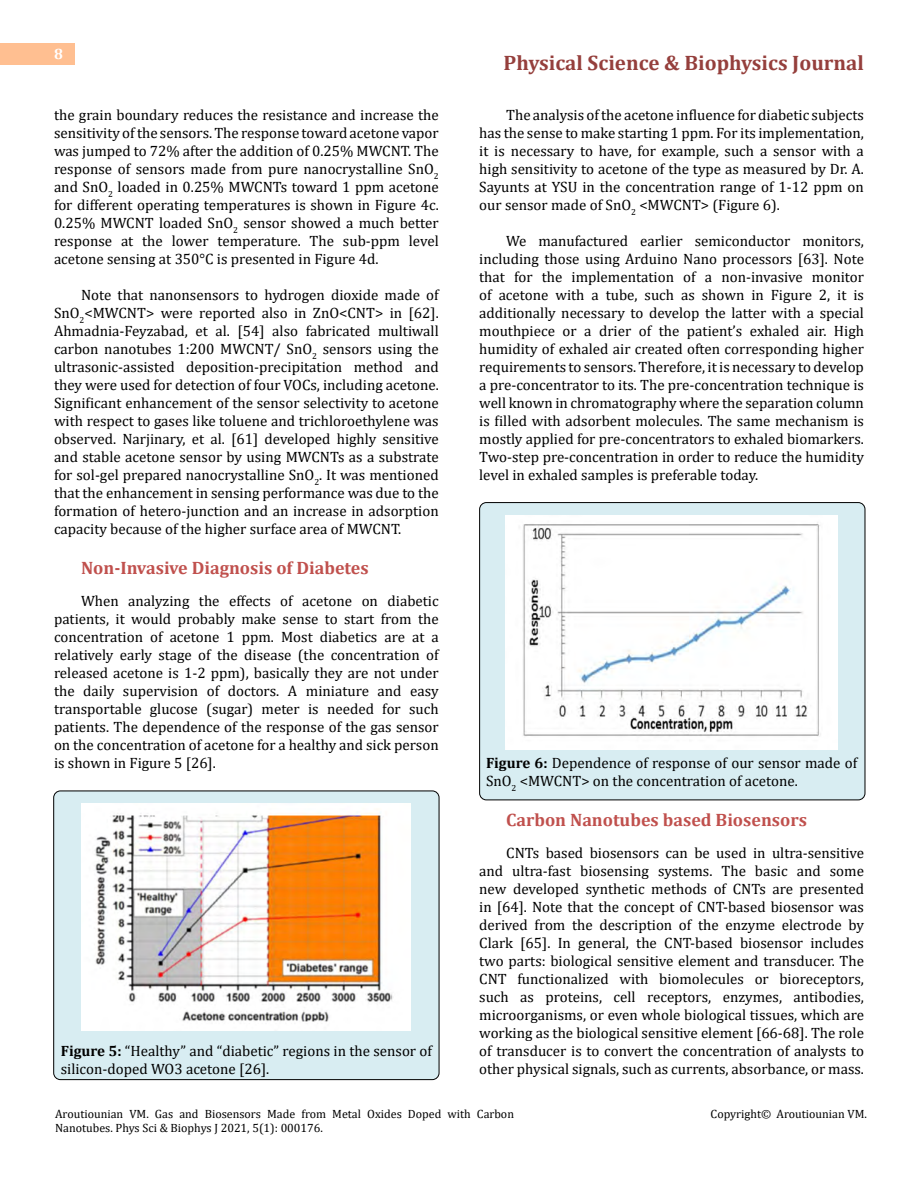
<style>
.page{position:relative;width:918px;height:1188px;background:#fff}
.page>*{position:absolute;margin:0;border:0;box-sizing:border-box;transform-origin:0 0}
.t1{font:700 21px "Cambria";color:#953f3c}
.t2{font:700 18px "Cambria";color:#c0504d}
.t3{font:15px/18px "Cambria";color:#000;text-align:justify}
.t4{font:700 15px "Cambria";color:#fff}
.t5{font:12px/14.4px "Cambria";color:#000}
.s1{font-weight:700}
</style>
<div class="page">
<div style="left:0;top:43px;width:75px;height:21px;background:#ffbf91"></div>
<div style="left:480px;top:503px;width:385px;height:297px;background:#d8edf2;border-radius:7px"></div>
<div style="left:479px;top:502px;width:386px;height:298px;border:1px solid #000;border-radius:7px"></div>
<div style="left:54px;top:791px;width:385px;height:289px;background:#d8edf2;border-radius:7px"></div>
<div style="left:53px;top:791px;width:386px;height:289px;border:1px solid #000;border-radius:7px"></div>
<img style="left:82px;top:804px;width:329px;height:226px">
<img style="left:506px;top:516px;width:331px;height:233px">
<p class="t4" style="left:54px;top:44px;width:10px">8</p>
<p class="t3" style="left:54px;top:105px;width:386px">the grain boundary reduces the resistance and increase the sensitivity of the sensors. The response toward acetone vapor was jumped to 72% after the addition of 0.25% MWCNT. The response of sensors made from pure nanocrystalline SnO<sub>2 </sub>and SnO<sub>2</sub> loaded in 0.25% MWCNTs toward 1 ppm acetone for different operating temperatures is shown in Figure 4c.<br>0.25% MWCNT loaded SnO<sub>2</sub> sensor showed a much better response at the lower temperature. The sub-ppm level acetone sensing at 350°C is presented in Figure 4d.</p>
<p class="t3" style="left:54px;top:285px;width:386px;text-indent:27px">Note that nanonsensors to hydrogen dioxide made of SnO<sub>2</sub>&lt;MWCNT&gt; were reported also in ZnO&lt;CNT&gt; in [62].<br>Ahmadnia-Feyzabad, et al. [54] also fabricated multiwall carbon nanotubes 1:200 MWCNT/ SnO<sub>2</sub> sensors using the ultrasonic-assisted deposition-precipitation method and they were used for detection of four VOCs, including acetone.<br>Significant enhancement of the sensor selectivity to acetone with respect to gases like toluene and trichloroethylene was observed. Narjinary, et al. [61] developed highly sensitive and stable acetone sensor by using MWCNTs as a substrate for sol-gel prepared nanocrystalline SnO<sub>2</sub>. It was mentioned that the enhancement in sensing performance was due to the formation of hetero-junction and an increase in adsorption capacity because of the higher surface area of MWCNT.</p>
<p class="t2" style="left:81px;top:555px;width:289px">Non-Invasive Diagnosis of Diabetes</p>
<p class="t3" style="left:54px;top:591px;width:386px;text-indent:27px">When analyzing the effects of acetone on diabetic patients, it would probably make sense to start from the concentration of acetone 1 ppm. Most diabetics are at a relatively early stage of the disease (the concentration of released acetone is 1-2 ppm), basically they are not under the daily supervision of doctors. A miniature and easy transportable glucose (sugar) meter is needed for such patients. The dependence of the response of the gas sensor on the concentration of acetone for a healthy and sick person is shown in Figure 5 [26].</p>
<p class="t3" style="left:61px;top:1041px;width:373px"><span class="s1">Figure 5:</span> “Healthy” and “diabetic” regions in the sensor of silicon-doped WO3 acetone [26].</p>
<h1 class="t1" style="left:504px;top:48px;width:362px">Physical Science &amp; Biophysics Journal</h1>
<p class="t3" style="left:479px;top:105px;width:386px;text-indent:27px">The analysis of the acetone influence for diabetic subjects has the sense to make starting 1 ppm. For its implementation, it is necessary to have, for example, such a sensor with a high sensitivity to acetone of the type as measured by Dr. A.<br>Sayunts at YSU in the concentration range of 1-12 ppm on our sensor made of SnO<sub>2</sub> &lt;MWCNT&gt; (Figure 6).</p>
<p class="t3" style="left:479px;top:231px;width:386px;text-indent:27px">We manufactured earlier semiconductor monitors, including those using Arduino Nano processors [63]. Note that for the implementation of a non-invasive monitor of acetone with a tube, such as shown in Figure 2, it is additionally necessary to develop the latter with a special mouthpiece or a drier of the patient’s exhaled air. High humidity of exhaled air created often corresponding higher requirements to sensors. Therefore, it is necessary to develop a pre-concentrator to its. The pre-concentration technique is well known in chromatography where the separation column is filled with adsorbent molecules. The same mechanism is mostly applied for pre-concentrators to exhaled biomarkers.<br>Two-step pre-concentration in order to reduce the humidity level in exhaled samples is preferable today.</p>
<p class="t3" style="left:486px;top:753px;width:373px"><span class="s1">Figure 6:</span> Dependence of response of our sensor made of<br>SnO<sub>2</sub> &lt;MWCNT&gt; on the concentration of acetone.</p>
<p class="t2" style="left:506px;top:807px;width:302px">Carbon Nanotubes based Biosensors</p>
<p class="t3" style="left:479px;top:843px;width:386px;text-indent:27px">CNTs based biosensors can be used in ultra-sensitive and ultra-fast biosensing systems. The basic and some new developed synthetic methods of CNTs are presented in [64]. Note that the concept of CNT-based biosensor was derived from the description of the enzyme electrode by Clark [65]. In general, the CNT-based biosensor includes two parts: biological sensitive element and transducer. The CNT functionalized with biomolecules or bioreceptors, such as proteins, cell receptors, enzymes, antibodies, microorganisms, or even whole biological tissues, which are working as the biological sensitive element [66-68]. The role of transducer is to convert the concentration of analysts to other physical signals, such as currents, absorbance, or mass.</p>
<p class="t5" style="left:55px;top:1106px;width:460px">Aroutiounian VM. Gas and Biosensors Made from Metal Oxides Doped with Carbon<br>Nanotubes. Phys Sci &amp; Biophys J 2021, 5(1): 000176.</p>
<p class="t5" style="left:711px;top:1106px;width:158px">Copyright© Aroutiounian VM.</p>
</div>
